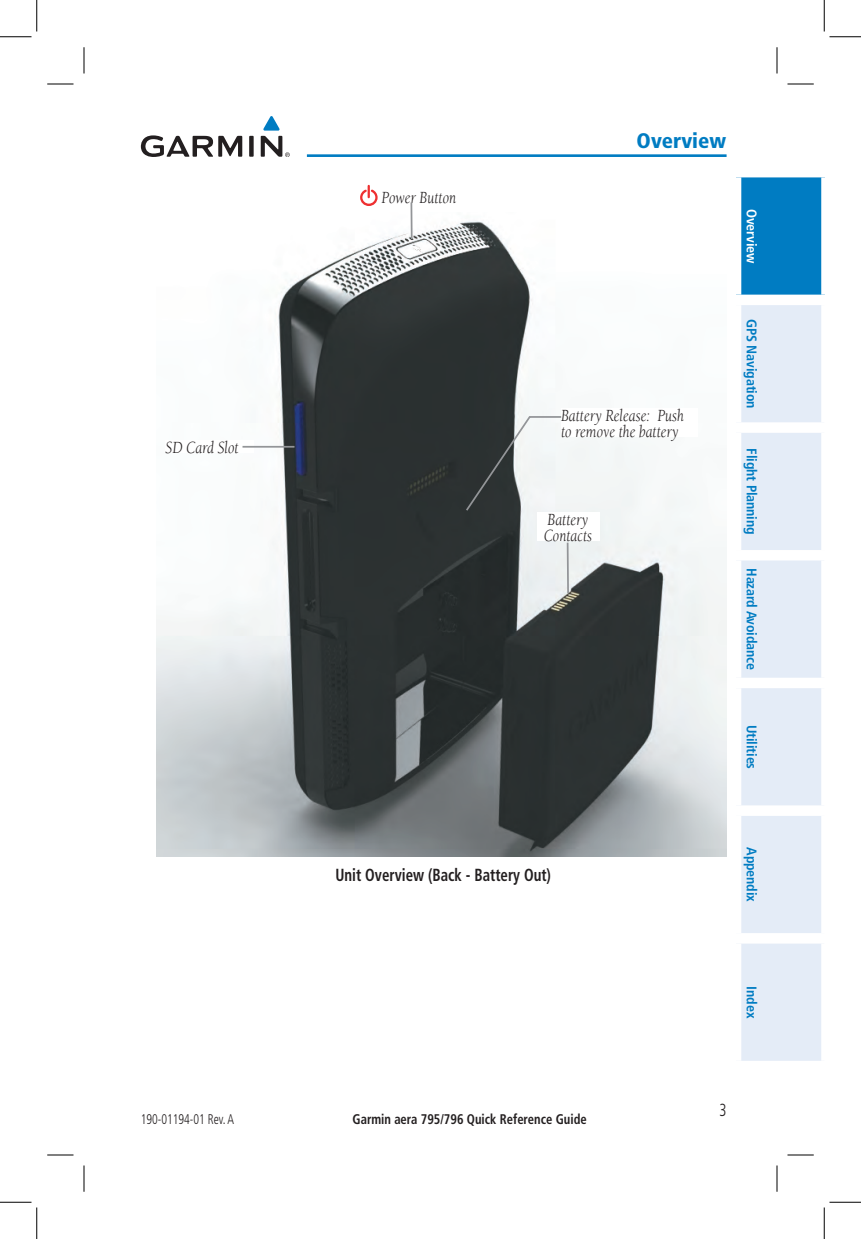
<style>
.page{position:relative;width:861px;height:1239px;background:#fff}
.page>*{position:absolute;margin:0;border:0;box-sizing:border-box;transform-origin:0 0}
.t1{font:900 condensed 21px "Frutiger";color:#007cc2}
.t2{font:italic 17.5px/15.8px "Berkeley";color:#231f20;scale:.85 1}
.t3{font:700 condensed 17.5px "Frutiger";color:#231f20;scale:.85 1}
.t4{font:300 condensed 17.5px "Frutiger";color:#231f20;scale:.85 1}
.t5{font:700 condensed 14px "Frutiger";letter-spacing:-.01em;color:#007cc2}
.t6{font:700 condensed 14px "Frutiger";color:#231f20;scale:.9 1}
.t7{font:300 condensed 14px "Frutiger";color:#231f20;scale:.85 1}
.t8{font:700 condensed 14px "Frutiger";letter-spacing:-.01em;color:#fff}
</style>
<div class="page">
<div style="left:736px;top:172px;width:88px;height:128px;background:#007cc2"></div>
<div style="left:741px;top:305px;width:80px;height:756px;background:#e4ecf7"></div>
<div style="left:731px;top:167px;width:93px;height:10px;background:#fff"></div>
<div style="left:731px;top:177px;width:10px;height:118px;background:#fff"></div>
<hr style="left:821px;top:177px;width:3px;height:118px;background:#fff">
<div style="left:731px;top:295px;width:93px;height:10px;background:#fff"></div>
<div style="left:731px;top:422px;width:93px;height:11px;background:#fff"></div>
<div style="left:731px;top:550px;width:93px;height:11px;background:#fff"></div>
<div style="left:731px;top:678px;width:93px;height:10px;background:#fff"></div>
<div style="left:731px;top:805px;width:93px;height:11px;background:#fff"></div>
<div style="left:731px;top:933px;width:93px;height:11px;background:#fff"></div>
<img style="left:157px;top:213px;width:569px;height:644px">
<div style="left:561px;top:408px;width:136px;height:29px;background:#fff"></div>
<hr style="left:567px;top:543px;width:2px;height:50px;background:#939598">
<svg style="left:360px;top:186px;width:18px;height:20px"></svg>
<hr style="left:411px;top:202px;width:2px;height:37px;background:#939598">
<div style="left:166px;top:440px;width:88px;height:13px;background:#fff"></div>
<hr style="left:243px;top:446px;width:52px;height:2px;background:#939598">
<div style="left:537px;top:512px;width:63px;height:29px;background:#fff"></div>
<svg style="left:464px;top:415px;width:99px;height:98px"></svg>
<hr style="left:307px;top:154px;width:420px;height:3px;background:#007cc2">
<svg style="left:141px;top:116px;width:149px;height:41px"></svg>
<svg style="left:47px;top:84px;width:27px;height:1px"></svg>
<svg style="left:788px;top:84px;width:26px;height:1px"></svg>
<svg style="left:47px;top:1155px;width:27px;height:1px"></svg>
<svg style="left:788px;top:1155px;width:26px;height:1px"></svg>
<svg style="left:84px;top:47px;width:1px;height:27px"></svg>
<svg style="left:84px;top:1166px;width:1px;height:26px"></svg>
<svg style="left:777px;top:47px;width:1px;height:27px"></svg>
<svg style="left:777px;top:1166px;width:1px;height:26px"></svg>
<hr style="left:0;top:36px;width:32px;height:1px;background:#000">
<hr style="left:830px;top:36px;width:31px;height:1px;background:#000">
<hr style="left:0;top:1202px;width:32px;height:1px;background:#000">
<hr style="left:830px;top:1202px;width:31px;height:1px;background:#000">
<hr style="left:36px;top:0;width:1px;height:32px;background:#000">
<hr style="left:36px;top:1208px;width:1px;height:31px;background:#000">
<hr style="left:824px;top:0;width:1px;height:32px;background:#000">
<hr style="left:824px;top:1208px;width:1px;height:31px;background:#000">
<p class="t2" style="left:166px;top:440px;width:87px">SD Card Slot</p>
<p class="t2" style="left:381px;top:190px;width:90px">Power Button</p>
<p class="t1" style="left:637px;top:128px;width:91px">Overview</p>
<p class="t2" style="left:561px;top:408px;width:146px">Battery Release: Push to remove the battery</p>
<p class="t2" style="left:544px;top:513px;width:58px">Battery<br>Contacts</p>
<p class="t8" style="left:760px;top:209px;width:56px;rotate:90deg">Overview</p>
<p class="t5" style="left:760px;top:319px;width:91px;rotate:90deg">GPS Navigation</p>
<p class="t5" style="left:760px;top:448px;width:88px;rotate:90deg">Flight Planning</p>
<p class="t5" style="left:760px;top:568px;width:104px;rotate:90deg">Hazard Avoidance</p>
<p class="t5" style="left:760px;top:725px;width:46px;rotate:90deg">Utilities</p>
<p class="t3" style="left:336px;top:864px;width:255px">Unit Overview (Back - Battery Out)</p>
<p class="t5" style="left:760px;top:847px;width:56px;rotate:90deg">Appendix</p>
<p class="t7" style="left:141px;top:1111px;width:111px">190-01194-01 Rev. A</p>
<p class="t6" style="left:353px;top:1111px;width:262px">Garmin aera 795/796 Quick Reference Guide</p>
<p class="t5" style="left:760px;top:986px;width:33px;rotate:90deg">Index</p>
<p class="t4" style="left:719px;top:1100px;width:10px">3</p>
</div>
